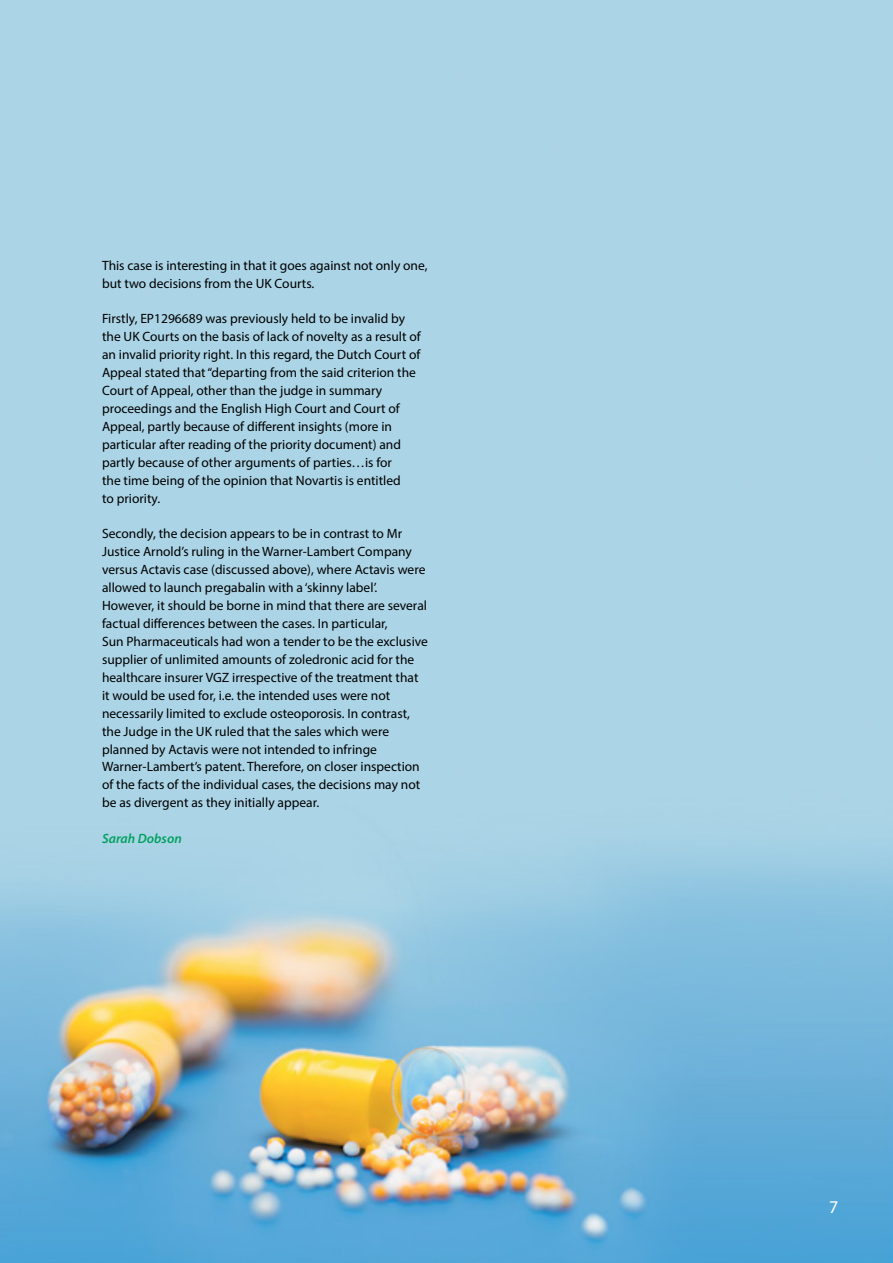
<style>
.page{position:relative;width:893px;height:1263px;background:#fff}
.page>*{position:absolute;margin:0;border:0;box-sizing:border-box;transform-origin:0 0}
.t1{font:18px "Myriad Pro";color:#fff}
.t2{font:13.5px/18px "Myriad Pro";color:#000}
.t3{font:italic 600 13.5px "Myriad Pro";color:#00a160}
</style>
<div class="page">
<img style="left:0;top:0;width:893px;height:1263px">
<p class="t2" style="left:102px;top:256px;width:327px">This case is interesting in that it goes against not only one, but two decisions from the UK Courts.</p>
<p class="t2" style="left:102px;top:309px;width:320px">Firstly, EP1296689 was previously held to be invalid by the UK Courts on the basis of lack of novelty as a result of an invalid priority right. In this regard, the Dutch Court of Appeal stated that “departing from the said criterion the Court of Appeal, other than the judge in summary proceedings and the English High Court and Court of Appeal, partly because of different insights (more in particular after reading of the priority document) and partly because of other arguments of parties…is for<br>the time being of the opinion that Novartis is entitled<br>to priority.</p>
<p class="t2" style="left:102px;top:524px;width:327px">Secondly, the decision appears to be in contrast to Mr Justice Arnold’s ruling in the Warner-Lambert Company versus Actavis case (discussed above), where Actavis were allowed to launch pregabalin with a ‘skinny label’.<br>However, it should be borne in mind that there are several factual differences between the cases. In particular,<br>Sun Pharmaceuticals had won a tender to be the exclusive supplier of unlimited amounts of zoledronic acid for the healthcare insurer VGZ irrespective of the treatment that it would be used for, i.e. the intended uses were not necessarily limited to exclude osteoporosis. In contrast, the Judge in the UK ruled that the sales which were planned by Actavis were not intended to infringe Warner-Lambert’s patent. Therefore, on closer inspection of the facts of the individual cases, the decisions may not be as divergent as they initially appear.</p>
<p class="t3" style="left:102px;top:829px;width:81px">Sarah Dobson</p>
<h1 class="t1" style="left:829px;top:1195px;width:11px">7</h1>
</div>
